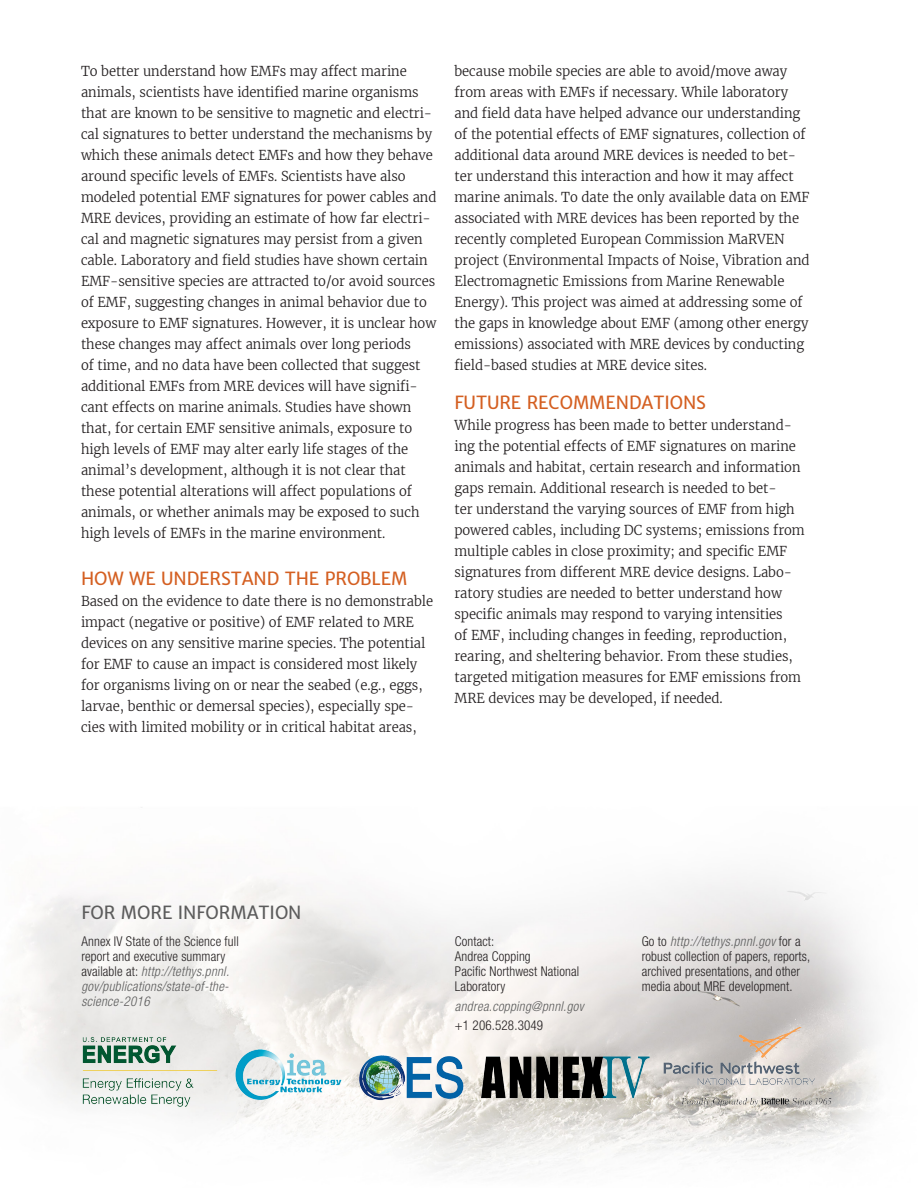
<style>
.page{position:relative;width:918px;height:1188px;background:#fff}
.page>*{position:absolute;margin:0;border:0;box-sizing:border-box;transform-origin:0 0}
.A_1_1_1_head{font:18px "Merriweather Sans";letter-spacing:-.005em;color:#d45f21}
.Body2afterIIIhead{font:18px "Merriweather Sans";letter-spacing:-.005em;color:#d45f21}
.t1{font:18px "Merriweather Sans";letter-spacing:-.005em;color:#5c5c5c}
.Body2afterIIIhead-2{font:300 13.5px/21px "Merriweather";letter-spacing:-.005em;color:#231f20}
.bod2No{font:300 13.5px/21px "Merriweather";letter-spacing:-.005em;color:#231f20}
.t2{font:300 condensed 13.5px/15px "Helvetica Neue LT Std";letter-spacing:.01em;color:#231f20}
.t3{font:italic 300 condensed 13.5px "Helvetica Neue LT Std";letter-spacing:.025em;color:#5c5c5c}
.s1{font-style:italic;color:#5c5c5c}
</style>
<div class="page">
<img style="left:8px;top:807px;width:867px;height:366px">
<img style="left:68px;top:1028px;width:811px;height:83px">
<p class="bod2No" style="left:81px;top:61px;width:357px">To better understand how EMFs may affect marine animals, scientists have identified marine organisms that are known to be sensitive to magnetic and electri&shy;cal signatures to better understand the mechanisms by which these animals detect EMFs and how they behave around specific levels of EMFs. Scientists have also modeled potential EMF signatures for power cables and MRE devices, providing an estimate of how far electri&shy;cal and magnetic signatures may persist from a given cable. Laboratory and field studies have shown certain EMF-sensitive species are attracted to/or avoid sources of EMF, suggesting changes in animal behavior due to exposure to EMF signatures. However, it is unclear how these changes may affect animals over long periods<br>of time, and no data have been collected that suggest additional EMFs from MRE devices will have signifi&shy;cant effects on marine animals. Studies have shown that, for certain EMF sensitive animals, exposure to high levels of EMF may alter early life stages of the animal’s development, although it is not clear that these potential alterations will affect populations of animals, or whether animals may be exposed to such high levels of EMFs in the marine environment.</p>
<p class="A_1_1_1_head" style="left:81px;top:567px;width:328px">HOW WE UNDERSTAND THE PROBLEM</p>
<p class="Body2afterIIIhead-2" style="left:81px;top:590px;width:354px">Based on the evidence to date there is no demonstrable impact (negative or positive) of EMF related to MRE devices on any sensitive marine species. The potential for EMF to cause an impact is considered most likely for organisms living on or near the seabed (e.g., eggs, larvae, benthic or demersal species), especially spe&shy;cies with limited mobility or in critical habitat areas,</p>
<p class="Body2afterIIIhead-2" style="left:454px;top:61px;width:357px">because mobile species are able to avoid/move away from areas with EMFs if necessary. While laboratory and field data have helped advance our understanding of the potential effects of EMF signatures, collection of additional data around MRE devices is needed to bet&shy;ter understand this interaction and how it may affect marine animals. To date the only available data on EMF associated with MRE devices has been reported by the recently completed European Commission MaRVEN project (Environmental Impacts of Noise, Vibration and Electromagnetic Emissions from Marine Renewable Energy). This project was aimed at addressing some of the gaps in knowledge about EMF (among other energy emissions) associated with MRE devices by conducting field-based studies at MRE device sites.</p>
<p class="Body2afterIIIhead" style="left:454px;top:392px;width:253px">FUTURE RECOMMENDATIONS</p>
<p class="Body2afterIIIhead-2" style="left:454px;top:415px;width:352px">While progress has been made to better understand&shy;ing the potential effects of EMF signatures on marine animals and habitat, certain research and information gaps remain. Additional research is needed to bet-<br>ter understand the varying sources of EMF from high powered cables, including DC systems; emissions from multiple cables in close proximity; and specific EMF signatures from different MRE device designs. Labo&shy;ratory studies are needed to better understand how specific animals may respond to varying intensities<br>of EMF, including changes in feeding, reproduction, rearing, and sheltering behavior. From these studies, targeted mitigation measures for EMF emissions from MRE devices may be developed, if needed.</p>
<h1 class="t1" style="left:81px;top:902px;width:222px">FOR MORE INFORMATION</h1>
<p class="t2" style="left:81px;top:934px;width:159px">Annex IV State of the Science full report and executive summary available at: <span class="s1">http://tethys.pnnl. gov/publications/state-of-the&shy;science-2016</span></p>
<p class="t2" style="left:642px;top:934px;width:170px">Go to <span class="s1">http://tethys.pnnl.gov</span> for a robust collection of papers, reports, archived presentations, and other media about MRE development.</p>
<p class="t2" style="left:455px;top:934px;width:126px">Contact:<br>Andrea Copping<br>Pacific Northwest National<br>Laboratory</p>
<p class="t3" style="left:455px;top:998px;width:130px">andrea.copping@pnnl.gov</p>
<p class="t2" style="left:455px;top:1018px;width:90px">+1 206.528.3049</p>
</div>
